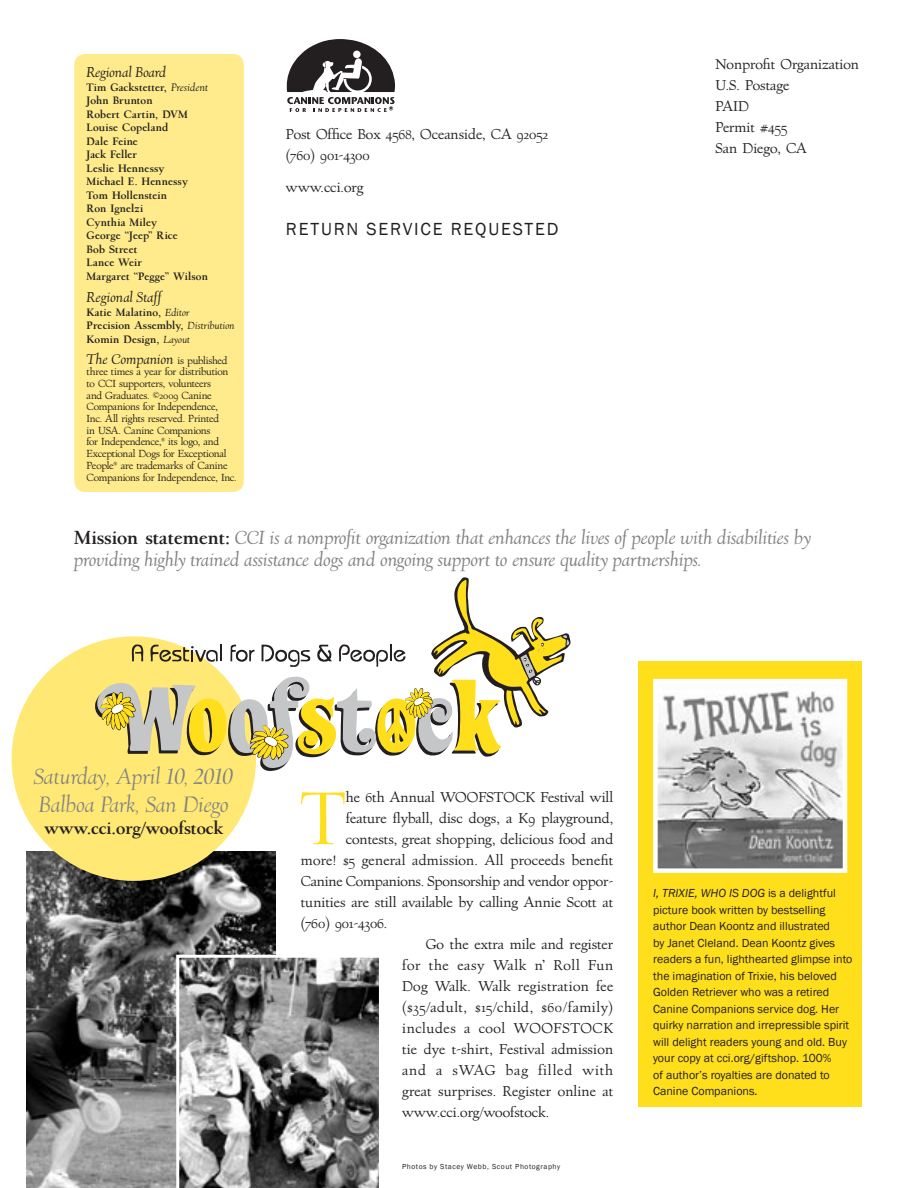
<style>
.page{position:relative;width:918px;height:1188px;background:#fff}
.page>*{position:absolute;margin:0;border:0;box-sizing:border-box;transform-origin:0 0}
.body_lead{font:70.95px "Village Roman Titling";color:#ffdf1b}
.head_3{font:21px "Village Italic Titling";color:#808285}
.table_of_contents{font:italic 18px/21.6px "Village";color:#808285}
.t1{font:18px "Franklin Gothic";letter-spacing:.1em;color:#231f20}
.subhead{font:700 16.5px "Village";color:#231f20}
.body_lead-2{font:13.5px "Village";color:#231f20}
.body{font:13.5px/21px "Village";letter-spacing:.01em;color:#231f20;text-align:justify}
.first_paragraph{font:13.5px "Village";color:#231f20}
.Masthead-A_Head{font:italic 13.5px "Village";letter-spacing:.005em;color:#231f20}
.Masthead-Address{font:italic 13.5px "Village";letter-spacing:.005em;color:#231f20}
.t2{font:12px/16.5px "Franklin Gothic";color:#231f20}
.Masthead-Name{font:700 10.2px "Village";letter-spacing:.015em;color:#231f20}
.Masthead-Address-2{font:9.75px/11.7px "Village";letter-spacing:-.025em;color:#231f20}
.credit{font:7.5px "Franklin Gothic";letter-spacing:.075em;color:#231f20}
.s1{font-weight:400;font-style:italic}
.s2{font-weight:400;font-style:italic;font-size:9.75px}
.s3{font-style:normal;font-size:9.75px}
.s4{font-weight:700;font-style:normal;color:#231f20}
.s5{font-style:italic}
</style>
<div class="page">
<img style="left:26px;top:851px;width:250px;height:337px">
<svg style="left:286px;top:39px;width:109px;height:73px"></svg>
<div style="left:74px;top:54px;width:170px;height:438px;background:#ffeb8b;border-radius:11px"></div>
<div style="left:12px;top:636px;width:244px;height:245px;background:#ffe873;border-radius:50%"></div>
<svg style="left:94px;top:577px;width:477px;height:194px"></svg>
<svg style="left:176px;top:955px;width:203px;height:233px;background:#858585"></svg>
<div style="left:638px;top:662px;width:224px;height:445px;background:#ffdf1b"></div>
<img style="left:658px;top:684px;width:184px;height:184px">
<div style="left:653px;top:679px;width:194px;height:194px;border:4px solid #fff"></div>
<p class="Masthead-A_Head" style="left:87px;top:64px;width:81px">Regional Board</p>
<p class="Masthead-Name" style="left:87px;top:80px;width:123px">Tim Gackstetter, <span class="s1">President</span></p>
<p class="Masthead-Name" style="left:87px;top:94px;width:68px">John Brunton</p>
<p class="Masthead-Name" style="left:87px;top:107px;width:103px">Robert Cartin, DVM</p>
<p class="Masthead-Name" style="left:87px;top:121px;width:83px">Louise Copeland</p>
<p class="Masthead-Name" style="left:87px;top:134px;width:53px">Dale Feine</p>
<p class="Masthead-Name" style="left:87px;top:148px;width:52px">Jack Feller</p>
<p class="Masthead-Name" style="left:87px;top:161px;width:79px">Leslie Hennessy</p>
<p class="Masthead-Name" style="left:87px;top:175px;width:103px">Michael E. Hennessy</p>
<p class="Masthead-Name" style="left:87px;top:188px;width:82px">Tom Hollenstein</p>
<p class="Masthead-Name" style="left:87px;top:202px;width:58px">Ron Ignelzi</p>
<p class="Masthead-Name" style="left:87px;top:215px;width:72px">Cynthia Miley</p>
<p class="Masthead-Name" style="left:87px;top:229px;width:93px">George “Jeep” Rice</p>
<p class="Masthead-Name" style="left:87px;top:242px;width:52px">Bob Street</p>
<p class="Masthead-Name" style="left:87px;top:256px;width:57px">Lance Weir</p>
<p class="Masthead-Name" style="left:87px;top:269px;width:123px">Margaret “Pegge” Wilson</p>
<p class="Masthead-A_Head" style="left:87px;top:289px;width:76px">Regional Staff</p>
<p class="Masthead-Name" style="left:87px;top:305px;width:104px">Katie Malatino, <span class="s2">Editor</span></p>
<p class="Masthead-Name" style="left:87px;top:319px;width:150px">Precision Assembly, <span class="s2">Distribution</span></p>
<p class="Masthead-Name" style="left:87px;top:332px;width:105px">Komin Design, <span class="s2">Layout</span></p>
<p class="Masthead-Address" style="left:87px;top:350px;width:143px">The Companion <span class="s3">is published</span></p>
<p class="Masthead-Address-2" style="left:87px;top:366px;width:152px">three times a year for distribution to CCI supporters, volunteers<br>and Graduates. ©2009 Canine<br>Companions for Independence,<br>Inc. All rights reserved. Printed<br>in USA. Canine Companions<br>for Independence,<sup>®</sup> its logo, and<br>Exceptional Dogs for Exceptional<br>People<sup>®</sup> are trademarks of Canine<br>Companions for Independence, Inc.</p>
<p class="first_paragraph" style="left:286px;top:126px;width:264px">Post Office Box 4568, Oceanside, CA 92052</p>
<p class="first_paragraph" style="left:286px;top:147px;width:85px">(760) 901-4300</p>
<p class="first_paragraph" style="left:286px;top:178px;width:79px">www.cci.org</p>
<p class="t1" style="left:286px;top:218px;width:274px">RETURN SERVICE REQUESTED</p>
<p class="first_paragraph" style="left:716px;top:56px;width:145px">Nonprofit Organization</p>
<p class="first_paragraph" style="left:716px;top:77px;width:75px">U.S. Postage</p>
<p class="first_paragraph" style="left:716px;top:98px;width:35px">PAID</p>
<p class="first_paragraph" style="left:716px;top:119px;width:73px">Permit #455</p>
<p class="first_paragraph" style="left:716px;top:140px;width:93px">San Diego, CA</p>
<p class="table_of_contents" style="left:74px;top:527px;width:738px"><span class="s4">Mission statement:</span> CCI is a nonprofit organization that enhances the lives of people with disabilities by providing highly trained assistance dogs and ongoing support to ensure quality partnerships.</p>
<p class="head_3" style="left:34px;top:763px;width:201px">Saturday, April 10, 2010</p>
<p class="head_3" style="left:39px;top:792px;width:191px">Balboa Park, San Diego</p>
<p class="subhead" style="left:44px;top:818px;width:180px">www.cci.org/woofstock</p>
<p class="body_lead" style="left:301px;top:777px;width:47px">T</p>
<p class="body_lead-2" style="left:346px;top:789px;width:269px">he 6th Annual WOOFSTOCK Festival will</p>
<p class="body_lead-2" style="left:346px;top:810px;width:269px">feature flyball, disc dogs, a K9 playground,</p>
<p class="body_lead-2" style="left:346px;top:831px;width:269px">contests, great shopping, delicious food and</p>
<p class="body_lead-2" style="left:301px;top:852px;width:314px">more! $5 general admission. All proceeds benefit</p>
<p class="body_lead-2" style="left:301px;top:873px;width:314px">Canine Companions. Sponsorship and vendor oppor-</p>
<p class="body_lead-2" style="left:301px;top:894px;width:314px">tunities are still available by calling Annie Scott at</p>
<p class="body_lead-2" style="left:301px;top:915px;width:88px">(760) 901-4306.</p>
<p class="body" style="left:402px;top:934px;width:213px;text-indent:24px">Go the extra mile and register for the easy Walk n’ Roll Fun Dog Walk. Walk registration fee ($35/adult, $15/child, $60/family) includes a cool WOOFSTOCK tie dye t-shirt, Festival admission and a sWAG bag filled with great surprises. Register online at www.cci.org/woofstock.</p>
<p class="credit" style="left:402px;top:1162px;width:160px">Photos by Stacey Webb, Scout Photography</p>
<p class="t2" style="left:653px;top:885px;width:201px"><span class="s5">I, TRIXIE, WHO IS DOG</span> is a delightful picture book written by bestselling author Dean Koontz and illustrated<br>by Janet Cleland. Dean Koontz gives readers a fun, lighthearted glimpse into the imagination of Trixie, his beloved Golden Retriever who was a retired Canine Companions service dog. Her quirky narration and irrepressible spirit will delight readers young and old. Buy your copy at cci.org/giftshop. 100%<br>of author’s royalties are donated to Canine Companions.</p>
</div>
